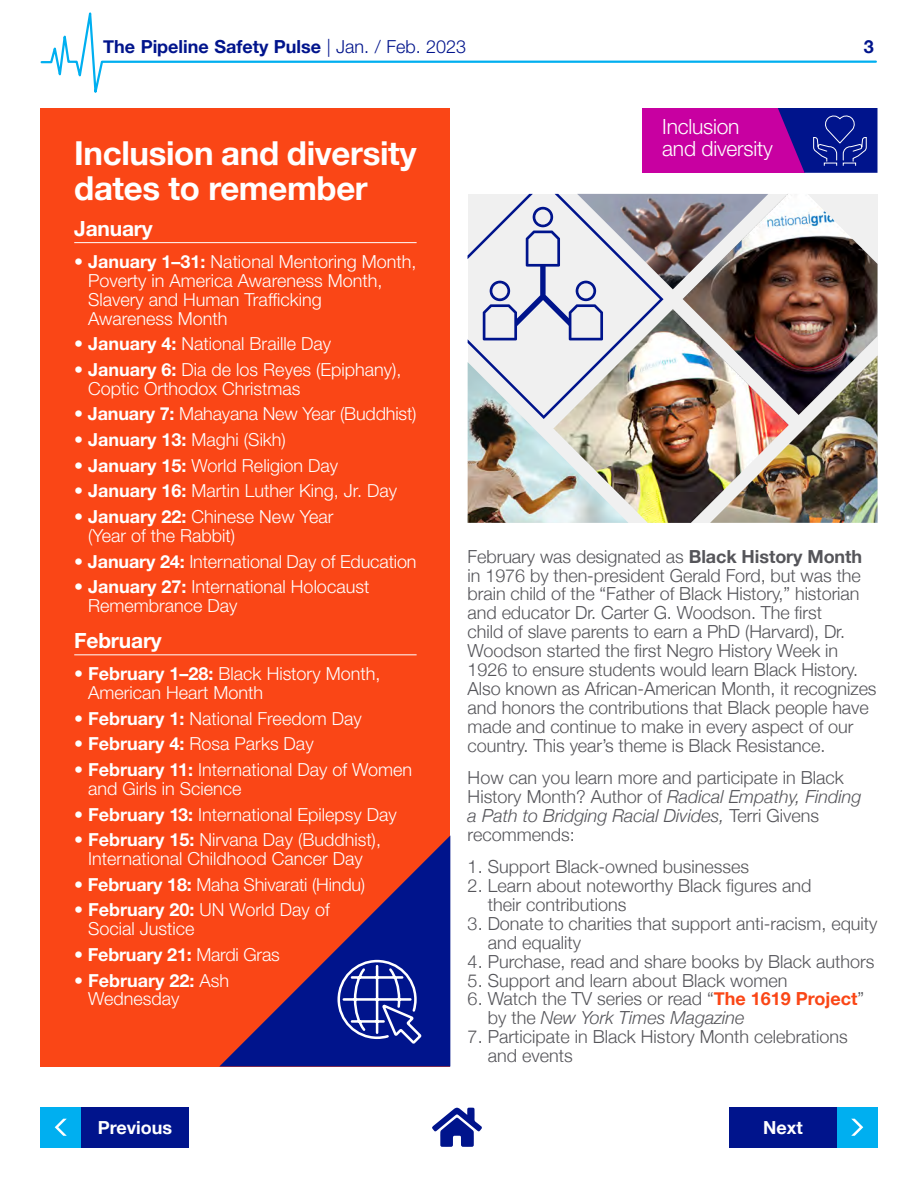
<style>
.page{position:relative;width:918px;height:1188px;background:#fff}
.page>*{position:absolute;margin:0;border:0;box-sizing:border-box;transform-origin:0 0}
.t1{font:700 33px/34.7px "Helvetica Neue";letter-spacing:-.01em;color:#fff}
.t2{font:300 21px/22px "Helvetica Neue LT Pro";letter-spacing:-.01em;color:#fff}
.t3{font:700 21px "Helvetica Neue LT Pro";letter-spacing:-.01em;color:#fff}
.t4{font:300 18px/18.9px "Helvetica Neue";letter-spacing:-.005em;color:#55555a}
.t5{font:300 18px/18.9px "Helvetica Neue LT Pro";color:#fff}
.t6{font:700 18px "Helvetica Neue";color:#00148c}
.t7{font:700 18px "Helvetica Neue LT Pro";letter-spacing:-.01em;color:#fff}
.t8{font:700 18px "Helvetica Neue";color:#fff}
.s1{font-family:"Helvetica Neue LT Pro";font-weight:300}
.s2{font-weight:700}
.s3{font-weight:300}
.s4{font-style:italic}
.s5{font-weight:700;color:#fa4616}
</style>
<div class="page">
<svg style="left:40px;top:12px;width:837px;height:81px"></svg>
<div style="left:81px;top:1107px;width:108px;height:41px;background:#00148c"></div>
<div style="left:40px;top:1107px;width:41px;height:41px;background:#00aff0"></div>
<svg style="left:55px;top:1119px;width:12px;height:17px"></svg>
<div style="left:837px;top:1107px;width:41px;height:41px;background:#00aff0"></div>
<svg style="left:851px;top:1119px;width:12px;height:17px"></svg>
<div style="left:729px;top:1107px;width:108px;height:41px;background:#00148c"></div>
<svg style="left:432px;top:1107px;width:50px;height:40px"></svg>
<div style="left:642px;top:108px;width:163px;height:65px;background:#c800a1"></div>
<svg style="left:778px;top:108px;width:100px;height:65px"></svg>
<div style="left:40px;top:108px;width:410px;height:958px;background:#fa4616"></div>
<hr style="left:74px;top:242px;width:343px;height:1px;background:#fff">
<hr style="left:74px;top:654px;width:343px;height:1px;background:#fff">
<svg style="left:219px;top:836px;width:231px;height:231px"></svg>
<svg style="left:336px;top:959px;width:88px;height:87px"></svg>
<img style="left:468px;top:419px;width:85px;height:104px">
<img style="left:789px;top:415px;width:89px;height:108px">
<img style="left:683px;top:194px;width:195px;height:221px">
<img style="left:553px;top:309px;width:236px;height:214px">
<img style="left:664px;top:194px;width:104px;height:95px">
<svg style="left:468px;top:194px;width:196px;height:225px;fill:#f0f0f0"></svg>
<p class="t6" style="left:103px;top:32px;width:365px">The Pipeline Safety Pulse <span class="s1">| Jan. / Feb. 2023</span></p>
<p class="t6" style="left:864px;top:32px;width:12px">3</p>
<h1 class="t1" style="left:74px;top:137px;width:344px">Inclusion and diversity dates to remember</h1>
<p class="t3" style="left:74px;top:215px;width:80px">January</p>
<p class="t5" style="left:88px;top:252px;width:330px;text-indent:-14px">• <span class="s2">January 1–31:</span> National Mentoring Month,<br>Poverty in America Awareness Month,<br>Slavery and Human Trafficking<br>Awareness Month</p>
<p class="t5" style="left:74px;top:334px;width:258px">• <span class="s2">January 4:</span> National Braille Day</p>
<p class="t5" style="left:88px;top:360px;width:315px;text-indent:-14px">• <span class="s2">January 6:</span> Dia de los Reyes (Epiphany),<br>Coptic Orthodox Christmas</p>
<p class="t5" style="left:74px;top:404px;width:344px">• <span class="s2">January 7:</span> Mahayana New Year (Buddhist)</p>
<p class="t5" style="left:74px;top:430px;width:213px">• <span class="s2">January 13:</span> Maghi (Sikh)</p>
<p class="t5" style="left:74px;top:456px;width:265px">• <span class="s2">January 15:</span> World Religion Day</p>
<p class="t5" style="left:74px;top:481px;width:324px">• <span class="s2">January 16:</span> Martin Luther King, Jr. Day</p>
<p class="t5" style="left:88px;top:507px;width:247px;text-indent:-14px">• <span class="s2">January 22:</span> Chinese New Year (Year of the Rabbit)</p>
<p class="t5" style="left:74px;top:551px;width:344px">• <span class="s2">January 24:</span> International Day of Education</p>
<p class="t5" style="left:88px;top:577px;width:283px;text-indent:-14px">• <span class="s2">January 27:</span> International Holocaust<br>Remembrance Day</p>
<p class="t3" style="left:74px;top:627px;width:89px">February</p>
<p class="t5" style="left:88px;top:664px;width:294px;text-indent:-14px">• <span class="s2">February 1–28:</span> Black History Month,<br>American Heart Month</p>
<p class="t5" style="left:74px;top:708px;width:289px">• <span class="s2">February 1:</span> National Freedom Day</p>
<p class="t5" style="left:74px;top:734px;width:241px">• <span class="s2">February 4:</span> Rosa Parks Day</p>
<p class="t5" style="left:88px;top:760px;width:325px;text-indent:-14px">• <span class="s2">February 11:</span> International Day of Women and Girls in Science</p>
<p class="t5" style="left:74px;top:804px;width:324px">• <span class="s2">February 13:</span> International Epilepsy Day</p>
<p class="t5" style="left:74px;top:830px;width:308px;text-align:center">• <span class="s2">February 15:</span> Nirvana Day (Buddhist),<br>International Childhood Cancer Day</p>
<p class="t5" style="left:74px;top:874px;width:292px">• <span class="s2">February 18:</span> Maha Shivarati (Hindu)</p>
<p class="t5" style="left:88px;top:900px;width:243px;text-indent:-14px">• <span class="s2">February 20:</span> UN World Day of<br>Social Justice</p>
<p class="t7" style="left:74px;top:943px;width:207px"><span class="s3">•</span> February 21: <span class="s3">Mardi Gras</span></p>
<p class="t5" style="left:88px;top:970px;width:143px;text-indent:-14px">• <span class="s2">February 22:</span> Ash<br>Wednesday</p>
<p class="t2" style="left:662px;top:115px;width:112px">Inclusion and diversity</p>
<p class="t4" style="left:468px;top:546px;width:410px">February was designated as <span class="s2">Black History Month </span>in 1976 by then-president Gerald Ford, but was the brain child of the “Father of Black History,” historian and educator Dr. Carter G. Woodson. The first<br>child of slave parents to earn a PhD (Harvard), Dr.<br>Woodson started the first Negro History Week in 1926 to ensure students would learn Black History.<br>Also known as African-American Month, it recognizes and honors the contributions that Black people have made and continue to make in every aspect of our country. This year’s theme is Black Resistance.</p>
<p class="t4" style="left:468px;top:767px;width:395px">How can you learn more and participate in Black History Month? Author of <span class="s4">Radical Empathy, Finding a Path to Bridging Racial Divides,</span> Terri Givens recommends:</p>
<p class="t4" style="left:468px;top:856px;width:283px">1. Support Black-owned businesses</p>
<p class="t4" style="left:488px;top:875px;width:325px;text-indent:-20px">2. Learn about noteworthy Black figures and their contributions</p>
<p class="t4" style="left:488px;top:913px;width:391px;text-indent:-20px">3. Donate to charities that support anti-racism, equity and equality</p>
<p class="t4" style="left:468px;top:951px;width:408px">4. Purchase, read and share books by Black authors</p>
<p class="t4" style="left:468px;top:969px;width:321px">5. Support and learn about Black women</p>
<p class="t4" style="left:488px;top:988px;width:378px;text-indent:-20px">6. Watch the TV series or read “<span class="s5">The 1619 Project</span>” by the <span class="s4">New York Times Magazine</span></p>
<p class="t4" style="left:488px;top:1026px;width:362px;text-indent:-20px">7. Participate in Black History Month celebrations and events</p>
<p class="t8" style="left:98px;top:1113px;width:76px">Previous</p>
<p class="t8" style="left:763px;top:1113px;width:41px">Next</p>
</div>
